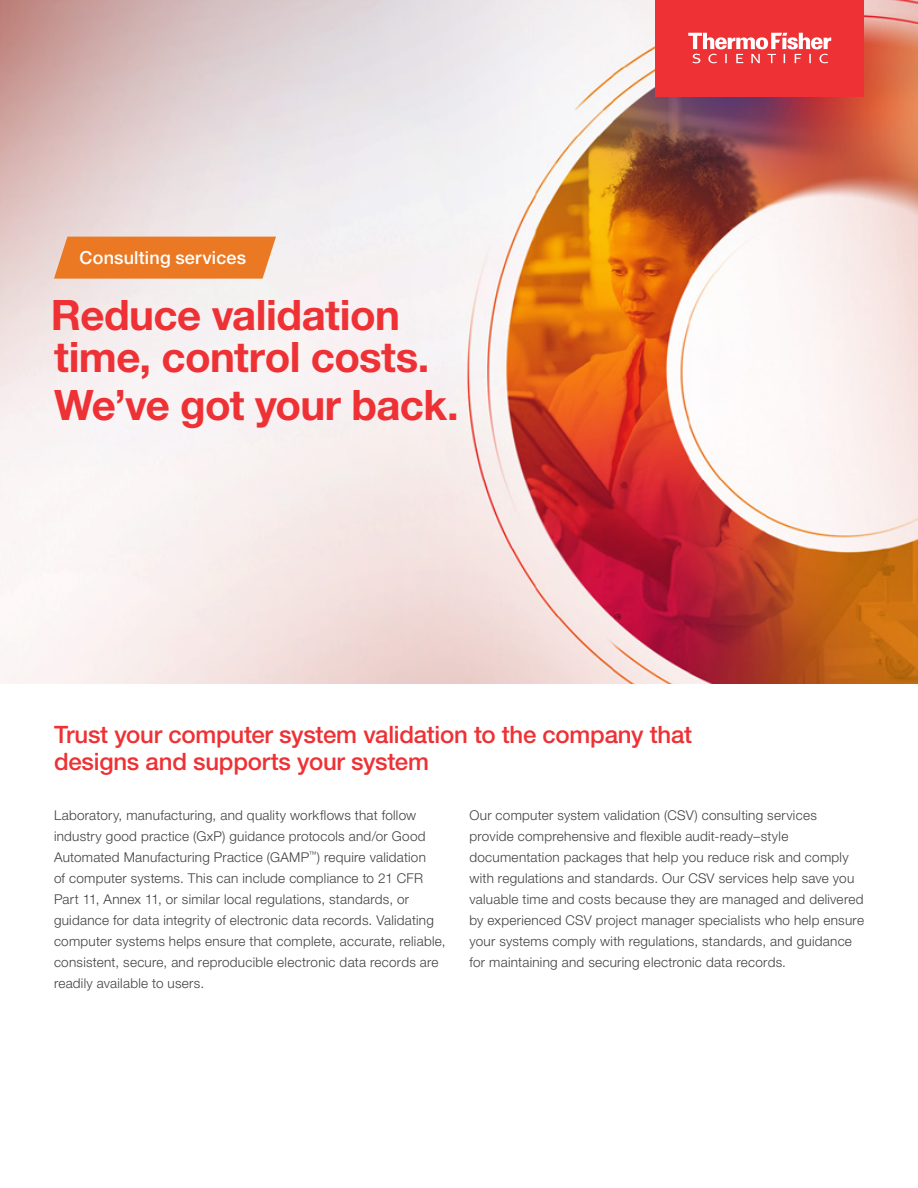
<style>
.page{position:relative;width:918px;height:1188px;background:#fff}
.page>*{position:absolute;margin:0;border:0;box-sizing:border-box;transform-origin:0 0}
.t1{font:700 42px/42px "Helvetica Neue LTW1 G";letter-spacing:-.015em;color:#ee3134}
.t2{font:500 24px/27px "Helvetica Neue LTW1 G";letter-spacing:-.01em;color:#ee3134}
.t3{font:500 18px "Helvetica Neue LTW1 G";letter-spacing:.01em;color:#fff}
.t4{font:300 13.5px/21px "Helvetica Neue LTW1 G";letter-spacing:.02em;color:#414042}
</style>
<div class="page">
<img style="left:0;top:0;width:918px;height:684px">
<svg style="left:54px;top:237px;width:222px;height:42px;background:#eb8031"></svg>
<div style="left:656px;top:0;width:208px;height:96px;background:#ee3134"></div>
<svg style="left:688px;top:33px;width:143px;height:30px"></svg>
<h3 class="t3" style="left:80px;top:247px;width:168px">Consulting services</h3>
<h1 class="t1" style="left:51px;top:293px;width:380px">Reduce validation time, control costs.</h1>
<h1 class="t1" style="left:54px;top:384px;width:406px">We’ve got your back.</h1>
<h2 class="t2" style="left:54px;top:721px;width:640px">Trust your computer system validation to the company that designs and supports your system</h2>
<p class="t4" style="left:470px;top:804px;width:396px">Our computer system validation (CSV) consulting services provide comprehensive and flexible audit-ready–style documentation packages that help you reduce risk and comply with regulations and standards. Our CSV services help save you valuable time and costs because they are managed and delivered by experienced CSV project manager specialists who help ensure your systems comply with regulations, standards, and guidance for maintaining and securing electronic data records.</p>
<p class="t4" style="left:54px;top:804px;width:393px">Laboratory, manufacturing, and quality workflows that follow industry good practice (GxP) guidance protocols and/or Good Automated Manufacturing Practice (GAMP<sup>™</sup>) require validation<br>of computer systems. This can include compliance to 21 CFR Part 11, Annex 11, or similar local regulations, standards, or guidance for data integrity of electronic data records. Validating computer systems helps ensure that complete, accurate, reliable, consistent, secure, and reproducible electronic data records are readily available to users.</p>
</div>
